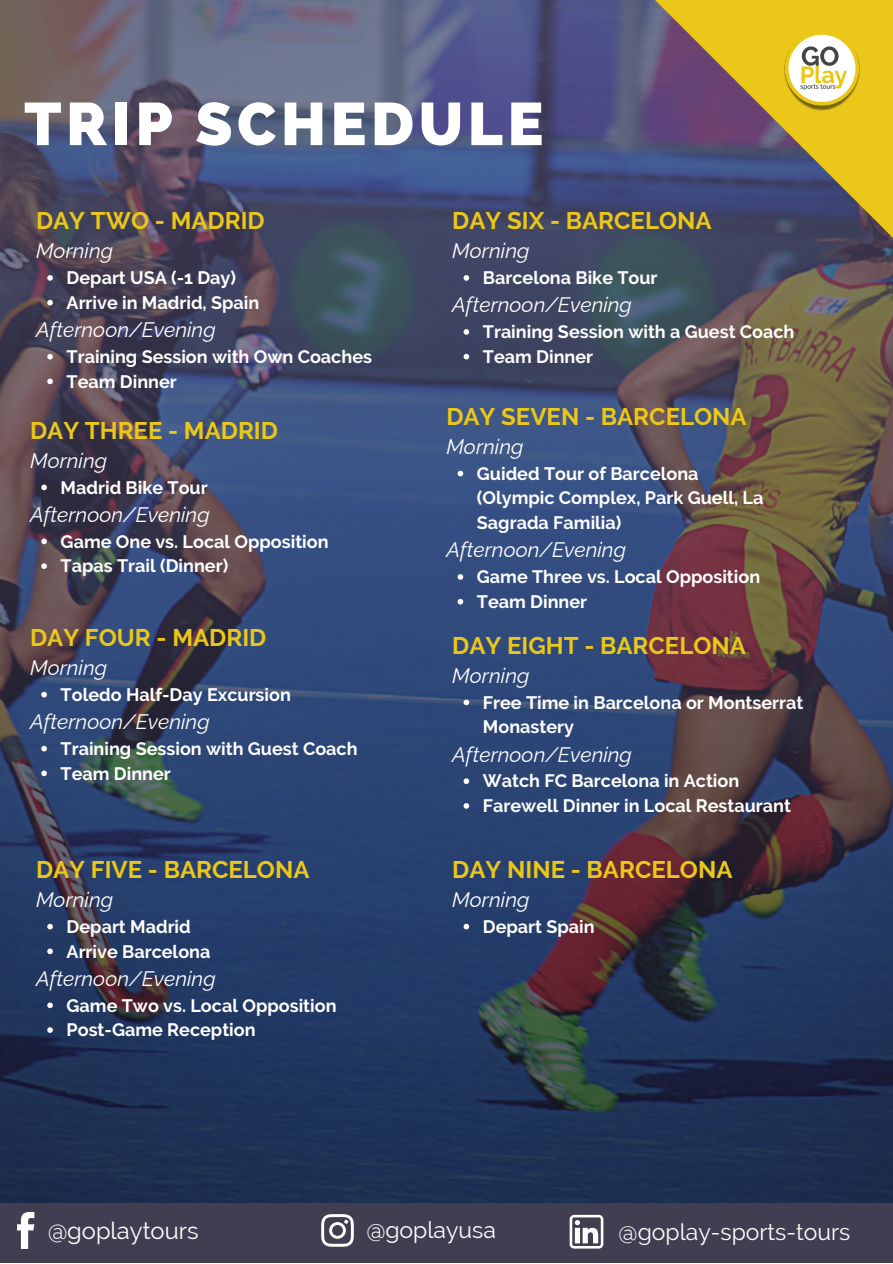
<style>
.page{position:relative;width:893px;height:1264px;background:#fff}
.page>*{position:absolute;margin:0;border:0;box-sizing:border-box;transform-origin:0 0}
.t1{font:800 60px "Raleway";letter-spacing:.075em;color:#fff}
.t2{font:700 24px "Raleway";color:#ebc719}
.t3{font:23.7px "Raleway";color:#fff}
.t4{font:22.95px "Raleway";color:#fff}
.t5{font:22.95px "Raleway";color:#fff}
.t6{font:italic 21px "Raleway";color:#fff}
.t7{font:700 18px/24.8px "Raleway";color:#fff}
</style>
<div class="page">
<img style="left:0;top:0;width:892px;height:1202px">
<svg style="left:576px;top:0;width:316px;height:339px;background:#71695a"></svg>
<img style="left:783px;top:31px;width:77px;height:80px">
<svg style="left:47px;top:275px;width:6px;height:6px"></svg>
<svg style="left:47px;top:300px;width:6px;height:5px"></svg>
<svg style="left:47px;top:354px;width:6px;height:5px"></svg>
<svg style="left:47px;top:378px;width:6px;height:6px"></svg>
<svg style="left:41px;top:484px;width:6px;height:6px"></svg>
<svg style="left:41px;top:538px;width:6px;height:6px"></svg>
<svg style="left:41px;top:563px;width:6px;height:6px"></svg>
<svg style="left:41px;top:691px;width:6px;height:6px"></svg>
<svg style="left:41px;top:745px;width:6px;height:6px"></svg>
<svg style="left:41px;top:770px;width:6px;height:6px"></svg>
<svg style="left:47px;top:923px;width:6px;height:6px"></svg>
<svg style="left:47px;top:948px;width:6px;height:6px"></svg>
<svg style="left:47px;top:1002px;width:6px;height:6px"></svg>
<svg style="left:47px;top:1027px;width:6px;height:5px"></svg>
<svg style="left:463px;top:275px;width:6px;height:6px"></svg>
<svg style="left:463px;top:329px;width:6px;height:6px"></svg>
<svg style="left:463px;top:354px;width:6px;height:5px"></svg>
<svg style="left:457px;top:470px;width:6px;height:6px"></svg>
<svg style="left:457px;top:574px;width:6px;height:6px"></svg>
<svg style="left:457px;top:599px;width:6px;height:5px"></svg>
<svg style="left:463px;top:923px;width:6px;height:6px"></svg>
<svg style="left:463px;top:699px;width:6px;height:6px"></svg>
<svg style="left:463px;top:778px;width:6px;height:6px"></svg>
<svg style="left:463px;top:803px;width:6px;height:5px"></svg>
<div style="left:0;top:1202px;width:892px;height:60px;background:#423e52"></div>
<svg style="left:17px;top:1212px;width:17px;height:36px"></svg>
<svg style="left:321px;top:1214px;width:33px;height:32px"></svg>
<svg style="left:569px;top:1214px;width:34px;height:34px"></svg>
<p class="t1" style="left:24px;top:89px;width:520px">TRIP SCHEDULE</p>
<p class="t2" style="left:36px;top:206px;width:230px">DAY TWO - MADRID</p>
<p class="t6" style="left:36px;top:238px;width:79px">Morning</p>
<p class="t7" style="left:67px;top:265px;width:171px">Depart USA (-1 Day)</p>
<p class="t7" style="left:67px;top:290px;width:194px">Arrive in Madrid, Spain</p>
<p class="t7" style="left:67px;top:344px;width:307px">Training Session with Own Coaches</p>
<p class="t7" style="left:67px;top:369px;width:112px">Team Dinner</p>
<p class="t6" style="left:36px;top:317px;width:181px">Afternoon/Evening</p>
<p class="t2" style="left:30px;top:416px;width:249px">DAY THREE - MADRID</p>
<p class="t6" style="left:30px;top:448px;width:79px">Morning</p>
<p class="t6" style="left:30px;top:502px;width:181px">Afternoon/Evening</p>
<p class="t7" style="left:61px;top:475px;width:148px">Madrid Bike Tour</p>
<p class="t7" style="left:61px;top:529px;width:269px">Game One vs. Local Opposition</p>
<p class="t7" style="left:61px;top:553px;width:169px">Tapas Trail (Dinner)</p>
<p class="t2" style="left:30px;top:623px;width:238px">DAY FOUR - MADRID</p>
<p class="t6" style="left:30px;top:655px;width:79px">Morning</p>
<p class="t6" style="left:30px;top:709px;width:181px">Afternoon/Evening</p>
<p class="t7" style="left:61px;top:682px;width:232px">Toledo Half-Day Excursion</p>
<p class="t7" style="left:61px;top:736px;width:298px">Training Session with Guest Coach</p>
<p class="t7" style="left:61px;top:760px;width:112px">Team Dinner</p>
<p class="t2" style="left:36px;top:855px;width:275px">DAY FIVE - BARCELONA</p>
<p class="t6" style="left:36px;top:887px;width:79px">Morning</p>
<p class="t7" style="left:67px;top:914px;width:126px">Depart Madrid</p>
<p class="t7" style="left:67px;top:938px;width:145px">Arrive Barcelona</p>
<p class="t6" style="left:36px;top:965px;width:181px">Afternoon/Evening</p>
<p class="t7" style="left:67px;top:992px;width:271px">Game Two vs. Local Opposition</p>
<p class="t7" style="left:67px;top:1017px;width:190px">Post-Game Reception</p>
<p class="t2" style="left:452px;top:206px;width:261px">DAY SIX - BARCELONA</p>
<p class="t6" style="left:452px;top:238px;width:79px">Morning</p>
<p class="t6" style="left:452px;top:292px;width:181px">Afternoon/Evening</p>
<p class="t7" style="left:483px;top:265px;width:176px">Barcelona Bike Tour</p>
<p class="t7" style="left:483px;top:319px;width:313px">Training Session with a Guest Coach</p>
<p class="t7" style="left:483px;top:344px;width:112px">Team Dinner</p>
<p class="t2" style="left:446px;top:402px;width:302px">DAY SEVEN - BARCELONA</p>
<p class="t6" style="left:446px;top:434px;width:79px">Morning</p>
<p class="t7" style="left:477px;top:461px;width:288px">Guided Tour of Barcelona (Olympic Complex, Park Guell, La<br>Sagrada Familia)</p>
<p class="t7" style="left:477px;top:564px;width:285px">Game Three vs. Local Opposition</p>
<p class="t7" style="left:477px;top:589px;width:112px">Team Dinner</p>
<p class="t6" style="left:446px;top:537px;width:181px">Afternoon/Evening</p>
<p class="t2" style="left:452px;top:631px;width:295px">DAY EIGHT - BARCELONA</p>
<p class="t6" style="left:452px;top:663px;width:79px">Morning</p>
<p class="t7" style="left:483px;top:690px;width:322px">Free Time in Barcelona or Montserrat<br>Monastery</p>
<p class="t7" style="left:483px;top:768px;width:258px">Watch FC Barcelona in Action</p>
<p class="t7" style="left:483px;top:793px;width:309px">Farewell Dinner in Local Restaurant</p>
<p class="t6" style="left:452px;top:741px;width:181px">Afternoon/Evening</p>
<p class="t2" style="left:452px;top:855px;width:281px">DAY NINE - BARCELONA</p>
<p class="t6" style="left:452px;top:887px;width:79px">Morning</p>
<p class="t7" style="left:483px;top:914px;width:113px">Depart Spain</p>
<p class="t3" style="left:48px;top:1216px;width:152px">@goplaytours</p>
<p class="t5" style="left:366px;top:1216px;width:131px">@goplayusa</p>
<p class="t4" style="left:618px;top:1218px;width:233px">@goplay-sports-tours</p>
</div>
